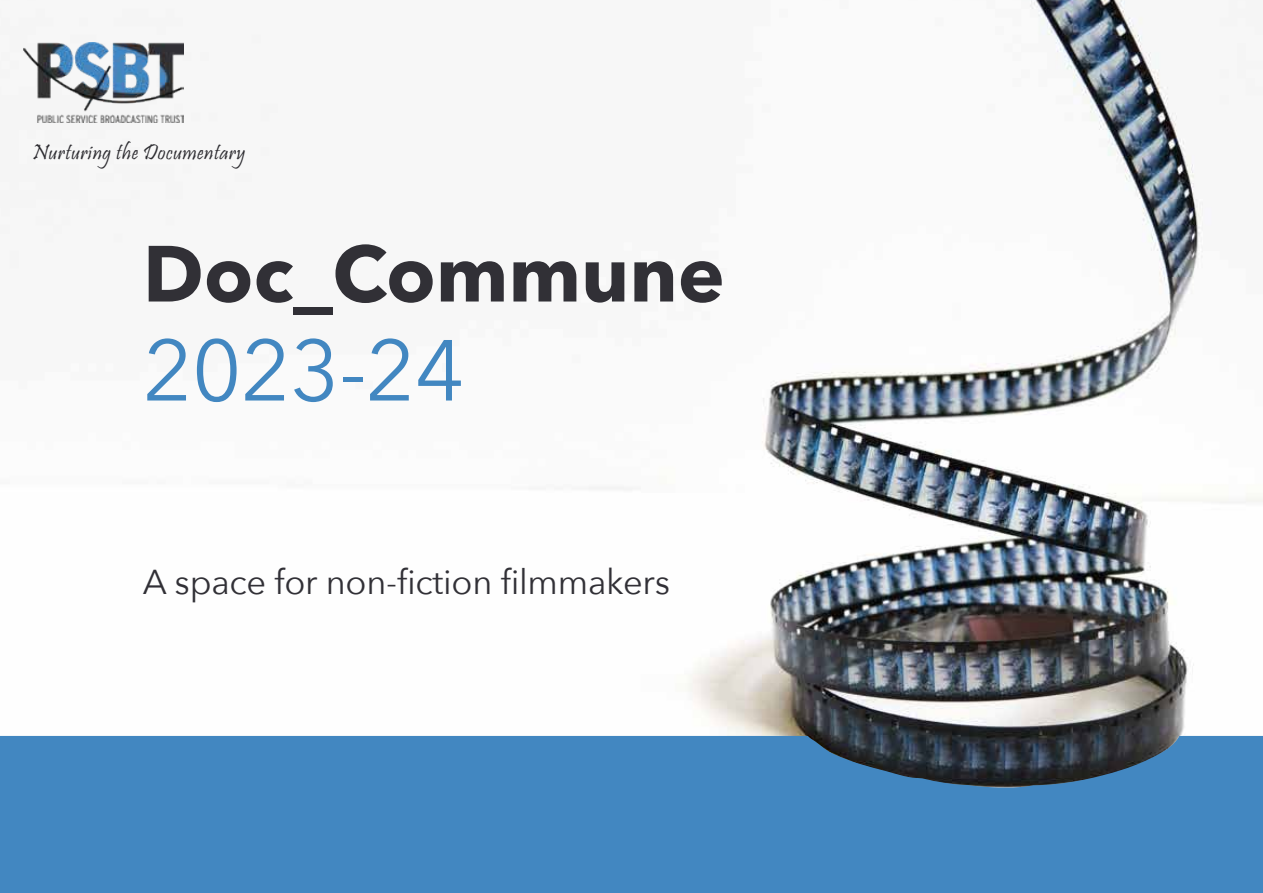
<style>
.page{position:relative;width:1263px;height:893px;background:#fff}
.page>*{position:absolute;margin:0;border:0;box-sizing:border-box;transform-origin:0 0}
.t1{font:85.5px "Avenir Next";letter-spacing:-.005em;color:#4287c1}
.t2{font:700 78.6px "Avenir Next";color:#313036}
.t3{font:34.5px "Avenir Next";letter-spacing:-.005em;color:#313036}
.t4{font:22.05px "Pristina";letter-spacing:.025em;color:#2c2b30}
</style>
<div class="page">
<img style="left:0;top:0;width:1263px;height:736px">
<img style="left:24px;top:43px;width:159px;height:79px">
<svg style="left:0;top:736px;width:1263px;height:157px;background:#4081b7"></svg>
<p class="t4" style="left:33px;top:140px;width:214px">Nurturing the Documentary</p>
<h2 class="t2" style="left:143px;top:206px;width:583px">Doc_Commune</h2>
<h1 class="t1" style="left:143px;top:299px;width:323px">2023-24</h1>
<p class="t3" style="left:143px;top:553px;width:529px">A space for non-fiction filmmakers</p>
</div>
